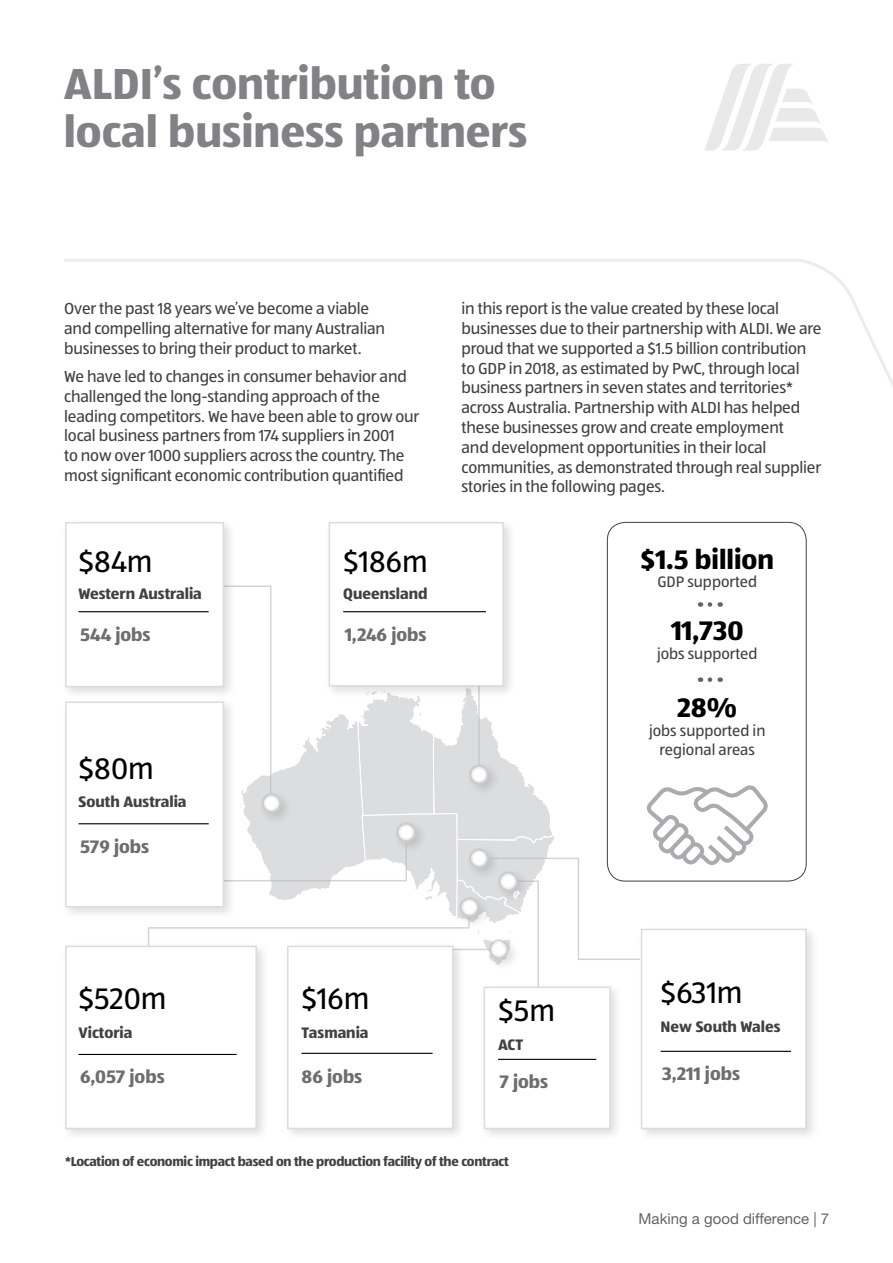
<style>
.page{position:relative;width:893px;height:1263px;background:#fff}
.page>*{position:absolute;margin:0;border:0;box-sizing:border-box;transform-origin:0 0}
.t1{font:700 45px/48.6px "ALDISUEDOT";color:#808285}
.t2{font:30.75px "ALDISUEDOT";color:#000}
.t3{font:700 27.75px "ALDISUEDOT";color:#000}
.t4{font:700 18.75px "ALDISUEDOT";color:#6d6e71}
.t5{font:16.5px/19.8px "ALDISUEDOT";letter-spacing:-.01em;color:#414042}
.t6{font:700 15.75px "ALDISUEDOT";color:#414042}
.t7{font:15.75px/18.9px "ALDISUEDOT";color:#414042;text-align:center}
.t8{font:15px "Helvetica Neue";color:#636466}
.t9{font:700 13.5px "ALDISUEDOT";letter-spacing:-.02em;color:#414042}
</style>
<div class="page">
<svg style="left:64px;top:259px;width:829px;height:128px"></svg>
<div style="left:61px;top:517px;width:176px;height:183px;background:#000;opacity:.25"></div>
<div style="left:65px;top:522px;width:159px;height:165px;background:#fff;border:2px solid #bcbec0"></div>
<hr style="left:79px;top:611px;width:130px;height:1px;background:#000">
<div style="left:479px;top:982px;width:144px;height:160px;background:#000;opacity:.25"></div>
<div style="left:484px;top:986px;width:127px;height:143px;background:#fff;border:2px solid #bcbec0"></div>
<hr style="left:498px;top:1059px;width:98px;height:1px;background:#000">
<div style="left:283px;top:941px;width:183px;height:200px;background:#000;opacity:.25"></div>
<div style="left:287px;top:946px;width:167px;height:183px;background:#fff;border:2px solid #bcbec0"></div>
<div style="left:636px;top:924px;width:183px;height:218px;background:#000;opacity:.25"></div>
<div style="left:641px;top:929px;width:166px;height:200px;background:#fff;border:2px solid #bcbec0"></div>
<hr style="left:661px;top:1051px;width:130px;height:1px;background:#000">
<div style="left:61px;top:697px;width:176px;height:223px;background:#000;opacity:.25"></div>
<div style="left:65px;top:701px;width:159px;height:206px;background:#fff;border:2px solid #bcbec0"></div>
<hr style="left:79px;top:823px;width:130px;height:1px;background:#000">
<div style="left:61px;top:941px;width:209px;height:200px;background:#000;opacity:.25"></div>
<div style="left:65px;top:946px;width:192px;height:183px;background:#fff;border:2px solid #bcbec0"></div>
<hr style="left:79px;top:1054px;width:158px;height:1px;background:#000">
<div style="left:324px;top:517px;width:192px;height:182px;background:#000;opacity:.25"></div>
<div style="left:329px;top:522px;width:175px;height:164px;background:#fff;border:2px solid #bcbec0"></div>
<svg style="left:147px;top:585px;width:621px;height:403px"></svg>
<hr style="left:301px;top:1053px;width:132px;height:1px;background:#000">
<svg style="left:705px;top:64px;width:124px;height:87px"></svg>
<h1 class="t1" style="left:64px;top:58px;width:465px">ALDI’s contribution to local business partners</h1>
<p class="t5" style="left:64px;top:298px;width:322px">Over the past 18 years we’ve become a viable and compelling alternative for many Australian businesses to bring their product to market.</p>
<p class="t5" style="left:64px;top:366px;width:357px">We have led to changes in consumer behavior and challenged the long-standing approach of the leading competitors. We have been able to grow our local business partners from 174 suppliers in 2001<br>to now over 1000 suppliers across the country. The most significant economic contribution quantified</p>
<h2 class="t2" style="left:79px;top:541px;width:75px">$84m</h2>
<p class="t6" style="left:79px;top:583px;width:125px">Western Australia</p>
<p class="t4" style="left:80px;top:622px;width:72px">544 jobs</p>
<h2 class="t2" style="left:79px;top:749px;width:77px">$80m</h2>
<p class="t6" style="left:79px;top:791px;width:110px">South Australia</p>
<p class="t4" style="left:80px;top:834px;width:71px">579 jobs</p>
<h2 class="t2" style="left:343px;top:541px;width:86px">$186m</h2>
<p class="t6" style="left:343px;top:583px;width:86px">Queensland</p>
<p class="t4" style="left:345px;top:622px;width:83px">1,246 jobs</p>
<p class="t5" style="left:462px;top:298px;width:362px">in this report is the value created by these local businesses due to their partnership with ALDI. We are proud that we supported a $1.5 billion contribution to GDP in 2018, as estimated by PwC, through local business partners in seven states and territories* across Australia. Partnership with ALDI has helped these businesses grow and create employment<br>and development opportunities in their local communities, as demonstrated through real supplier stories in the following pages.</p>
<h3 class="t3" style="left:640px;top:540px;width:135px">$1.5 billion</h3>
<p class="t7" style="left:657px;top:572px;width:101px">GDP supported</p>
<h3 class="t3" style="left:671px;top:612px;width:74px">11,730</h3>
<p class="t7" style="left:657px;top:644px;width:102px">jobs supported</p>
<h3 class="t3" style="left:677px;top:689px;width:61px">28%</h3>
<p class="t7" style="left:649px;top:721px;width:118px">jobs supported in regional areas</p>
<h2 class="t2" style="left:79px;top:978px;width:90px">$520m</h2>
<p class="t6" style="left:79px;top:1022px;width:55px">Victoria</p>
<h2 class="t2" style="left:301px;top:978px;width:69px">$16m</h2>
<p class="t6" style="left:301px;top:1022px;width:69px">Tasmania</p>
<h2 class="t2" style="left:498px;top:991px;width:58px">$5m</h2>
<p class="t6" style="left:498px;top:1034px;width:27px">ACT</p>
<h2 class="t2" style="left:661px;top:972px;width:83px">$631m</h2>
<p class="t6" style="left:661px;top:1016px;width:121px">New South Wales</p>
<p class="t4" style="left:80px;top:1064px;width:86px">6,057 jobs</p>
<p class="t4" style="left:301px;top:1064px;width:62px">86 jobs</p>
<p class="t4" style="left:500px;top:1069px;width:50px">7 jobs</p>
<p class="t4" style="left:662px;top:1061px;width:79px">3,211 jobs</p>
<p class="t9" style="left:65px;top:1152px;width:445px">*Location of economic impact based on the production facility of the contract</p>
<p class="t8" style="left:639px;top:1210px;width:192px">Making a good difference | 7</p>
</div>
